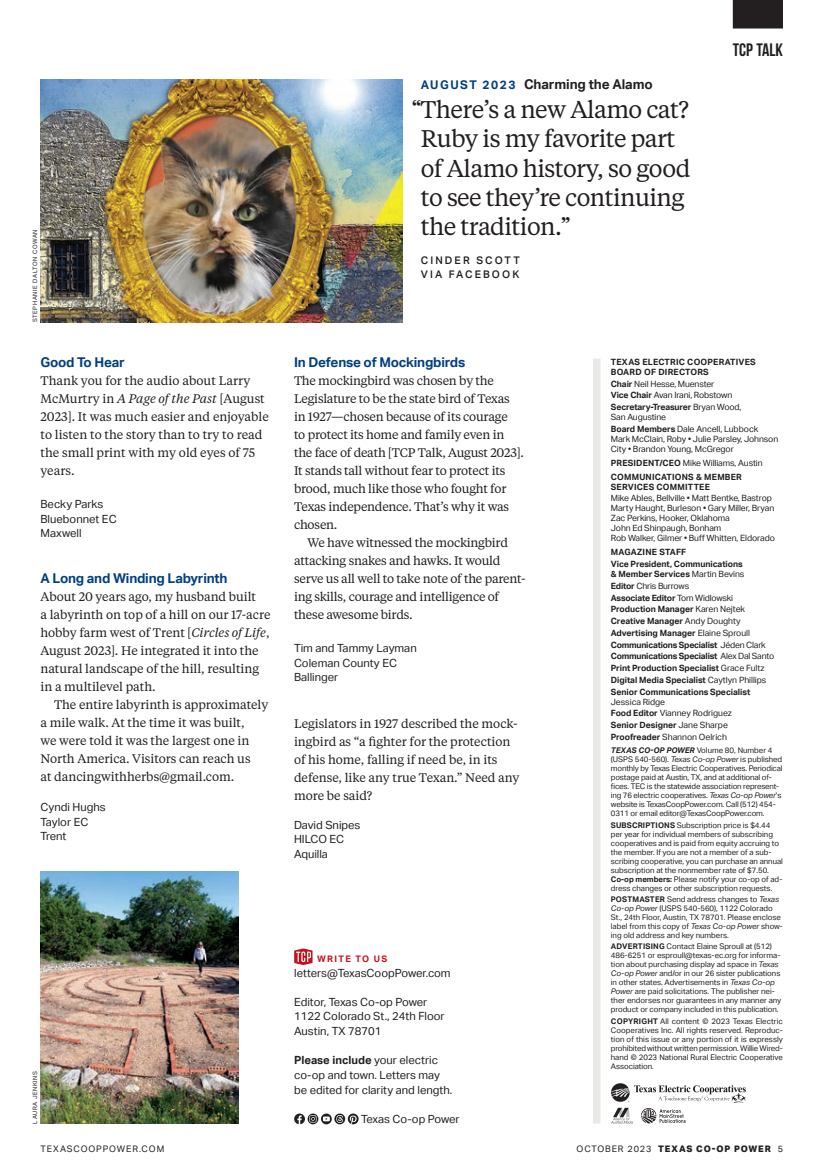
<style>
.page{position:relative;width:837px;height:1175px;background:#fff}
.page>*{position:absolute;margin:0;border:0;box-sizing:border-box;transform-origin:0 0}
.t1{font:24px/29.2px "Tiempos Text";letter-spacing:-.025em;color:#231f20}
.t2{font:700 18px "Bebas Neue";color:#231f20}
.t3{font:700 13.5px "Aktiv Grotesk";letter-spacing:-.015em;color:#014081}
.t4{font:700 13.5px "Aktiv Grotesk";letter-spacing:-.01em;color:#231f20}
.t5{font:12.3px/18px "Tiempos Text";letter-spacing:-.005em;color:#231f20}
.t6{font:11.25px/14.7px "Aktiv Grotesk";color:#231f20}
.t7{font:500 10.5px/14.2px "Aktiv Grotesk";letter-spacing:.2em;color:#231f20}
.t8{font:800 9px "Aktiv Grotesk";letter-spacing:.1em;color:#231f20}
.t9{font:9px "Aktiv Grotesk";letter-spacing:.1em;color:#231f20}
.t10{font:700 9px "Aktiv Grotesk";letter-spacing:.15em;color:#c4121a}
.t11{font:8.7px/11.7px "Aktiv Grotesk";letter-spacing:-.01em;color:#231f20}
.t12{font:700 8.7px/11.7px "Aktiv Grotesk";letter-spacing:-.005em;color:#231f20}
.t13{font:700 8.7px/10.2px "Aktiv Grotesk";letter-spacing:.025em;color:#231f20}
.t14{font:7.8px/9px "Aktiv Grotesk";letter-spacing:-.005em;color:#231f20}
.t15{font:6px "Aktiv Grotesk";letter-spacing:.1em;color:#231f20}
.s1{font-style:italic}
.s2{font-size:12px;color:#014081}
.s3{font-family:"Tiempos Headline"}
.s4{font-weight:700}
.s5{font-weight:400}
.s6{font-weight:700;font-style:italic}
</style>
<div class="page">
<div style="left:733px;top:0;width:50px;height:28px;background:#231f20"></div>
<img style="left:41px;top:79px;width:361px;height:243px">
<svg style="left:611px;top:1083px;width:135px;height:40px"></svg>
<img style="left:40px;top:871px;width:198px;height:252px">
<div style="left:593px;top:358px;width:8px;height:765px;background:#e9e9e7"></div>
<svg style="left:294px;top:948px;width:19px;height:17px"></svg>
<svg style="left:294px;top:1113px;width:65px;height:11px"></svg>
<p class="t15" style="left:31px;top:322px;width:94px;rotate:-90deg">STEPHANIE DALTON COWAN</p>
<h3 class="t3" style="left:40px;top:353px;width:86px">Good To Hear</h3>
<h3 class="t5" style="left:40px;top:373px;width:230px">Thank you for the audio about Larry<br>McMurtry in <span class="s1">A Page of the Past</span> [August<br>2023]. It was much easier and enjoyable to listen to the story than to try to read the small print with my old eyes of 75 years.</h3>
<h3 class="t6" style="left:40px;top:496px;width:78px">Becky Parks<br>Bluebonnet EC<br>Maxwell</h3>
<h3 class="t3" style="left:40px;top:569px;width:189px">A Long and Winding Labyrinth</h3>
<h3 class="t5" style="left:40px;top:589px;width:231px">About 20 years ago, my husband built<br>a labyrinth on top of a hill on our 17-acre hobby farm west of Trent [<span class="s1">Circles of Life</span>, August 2023]. He integrated it into the natural landscape of the hill, resulting in a multilevel path.</h3>
<h3 class="t5" style="left:40px;top:697px;width:229px;text-indent:14px">The entire labyrinth is approximately a mile walk. At the time it was built,<br>we were told it was the largest one in North America. Visitors can reach us<br>at dancingwithherbs@gmail.com.</h3>
<h3 class="t6" style="left:41px;top:799px;width:67px">Cyndi Hughs<br>Taylor EC<br>Trent</h3>
<p class="t15" style="left:31px;top:1123px;width:54px;rotate:-90deg">LAURA JENKINS</p>
<h3 class="t4" style="left:421px;top:75px;width:233px"><span class="s2">AUGUST 2023</span> Charming the Alamo</h3>
<h1 class="t1" style="left:421px;top:97px;width:271px;text-indent:-9px"><span class="s3">“</span>There’s a new Alamo cat?<br>Ruby is my favorite part of Alamo history, so good to see they’re continuing the tradition.<span class="s3">”</span></h1>
<h3 class="t7" style="left:421px;top:252px;width:100px">CINDER SCOTT<br>VIA FACEBOOK</h3>
<h2 class="t2" style="left:733px;top:39px;width:52px">TCP Talk</h2>
<h3 class="t3" style="left:294px;top:353px;width:173px">In Defense of Mockingbirds</h3>
<p class="t5" style="left:294px;top:373px;width:231px">The mockingbird was chosen by the Legislature to be the state bird of Texas in 1927—chosen because of its courage<br>to protect its home and family even in the face of death [TCP Talk, August 2023].<br>It stands tall without fear to protect its brood, much like those who fought for Texas independence. That’s why it was chosen.</p>
<h3 class="t5" style="left:294px;top:535px;width:233px;text-indent:14px">We have witnessed the mockingbird attacking snakes and hawks. It would serve us all well to take note of the parent&shy;ing skills, courage and intelligence of these awesome birds.</h3>
<h3 class="t6" style="left:294px;top:640px;width:124px">Tim and Tammy Layman<br>Coleman County EC<br>Ballinger</h3>
<h3 class="t5" style="left:294px;top:715px;width:227px">Legislators in 1927 described the mock&shy;ingbird as “a fighter for the protection of his home, falling if need be, in its defense, like any true Texan.” Need any more be said?</h3>
<h3 class="t6" style="left:294px;top:817px;width:68px">David Snipes<br>HILCO EC<br>Aquilla</h3>
<p class="t10" style="left:317px;top:952px;width:72px">WRITE TO US</p>
<h3 class="t6" style="left:294px;top:964px;width:158px">letters@TexasCoopPower.com</h3>
<h3 class="t6" style="left:294px;top:994px;width:152px">Editor, Texas Co-op Power<br>1122 Colorado St., 24th Floor<br>Austin, TX 78701</h3>
<h3 class="t6" style="left:294px;top:1052px;width:160px"><span class="s4">Please include</span> your electric co-op and town. Letters may be edited for clarity and length.</h3>
<h3 class="t6" style="left:361px;top:1111px;width:100px">Texas Co-op Power</h3>
<p class="t13" style="left:611px;top:356px;width:147px">TEXAS ELECTRIC COOPERATIVES<br>BOARD OF DIRECTORS</p>
<p class="t11" style="left:611px;top:377px;width:132px"><span class="s4">Chair</span> Neil Hesse, Muenster<br><span class="s4">Vice Chair</span> Avan Irani, Robstown<br><span class="s4">Secretary-Treasurer</span> Bryan Wood,</p>
<p class="t11" style="left:611px;top:411px;width:149px">San Augustine<br><span class="s4">Board Members</span> Dale Ancell, Lubbock</p>
<p class="t11" style="left:611px;top:433px;width:169px;line-height:10.2px">Mark McClain, Roby • Julie Parsley, Johnson<br>City • Brandon Young, McGregor</p>
<p class="t13" style="left:611px;top:456px;width:153px;line-height:14px">PRESIDENT/CEO <span class="s5">Mike Williams, Austin<br></span>COMMUNICATIONS &amp; MEMBER</p>
<p class="t13" style="left:611px;top:482px;width:101px">SERVICES COMMITTEE</p>
<p class="t11" style="left:611px;top:492px;width:166px;line-height:10.2px">Mike Ables, Bellville • Matt Bentke, Bastrop Marty Haught, Burleson • Gary Miller, Bryan Zac Perkins, Hooker, Oklahoma<br>John Ed Shinpaugh, Bonham<br>Rob Walker, Gilmer • Buff Whitten, Eldorado</p>
<p class="t12" style="left:611px;top:546px;width:133px">MAGAZINE STAFF<br>Vice President, Communications</p>
<p class="t12" style="left:611px;top:567px;width:165px">&amp; Member Services <span class="s5">Martin Bevins<br></span>Editor <span class="s5">Chris Burrows<br></span>Associate Editor <span class="s5">Tom Widlowski </span>Production Manager <span class="s5">Karen Nejtek </span>Creative Manager <span class="s5">Andy Doughty </span>Advertising Manager <span class="s5">Elaine Sproull </span>Communications Specialist <span class="s5">Jéden Clark </span>Communications Specialist <span class="s5">Alex Dal Santo </span>Print Production Specialist <span class="s5">Grace Fultz </span>Digital Media Specialist <span class="s5">Caytlyn Phillips </span>Senior Communications Specialist</p>
<p class="t11" style="left:611px;top:695px;width:122px">Jessica Ridge<br><span class="s4">Food Editor</span> Vianney Rodriguez<br><span class="s4">Senior Designer</span> Jane Sharpe<br><span class="s4">Proofreader</span> Shannon Oelrich</p>
<p class="t14" style="left:611px;top:745px;width:173px"><span class="s6">TEXAS CO-OP POWER</span> Volume 80, Number 4 (USPS 540-560). <span class="s1">Texas Co-op Power</span> is published monthly by Texas Electric Cooperatives. Periodical postage paid at Austin, TX, and at additional of&shy;fices. TEC is the statewide association represent&shy;ing 76 electric cooperatives. <span class="s1">Texas Co-op Power</span>’s website is TexasCoopPower.com. Call (512) 454- 0311 or email editor@TexasCoopPower.com.</p>
<p class="t14" style="left:611px;top:820px;width:174px"><span class="s4">SUBSCRIPTIONS</span> Subscription price is $4.44 per year for individual members of subscribing cooperatives and is paid from equity accruing to the member. If you are not a member of a sub - scribing cooperative, you can purchase an annual subscription at the nonmember rate of $7.50.<br><span class="s4">Co-op members:</span> Please notify your co-op of ad&shy;dress changes or other subscription requests.</p>
<p class="t14" style="left:611px;top:894px;width:174px"><span class="s4">POSTMASTER</span> Send address changes to <span class="s1">Texas Co-op Power</span> (USPS 540-560), 1122 Colorado St., 24th Floor, Austin, TX 78701. Please enclose label from this copy of <span class="s1">Texas Co-op Power</span> show&shy;ing old address and key numbers.</p>
<p class="t14" style="left:611px;top:941px;width:172px"><span class="s4">ADVERTISING</span> Contact Elaine Sproull at (512)<br>486-6251 or esproull@texas-ec.org for informa&shy;tion about purchasing display ad space in <span class="s1">Texas Co-op Power</span> and/or in our 26 sister publications in other states. Advertisements in <span class="s1">Texas Co-op Power</span> are paid solicitations. The publisher nei&shy;ther endorses nor guarantees in any manner any product or company included in this publication.</p>
<p class="t14" style="left:611px;top:1016px;width:174px;text-align:justify"><span class="s4">COPYRIGHT</span> All content © 2023 Texas Electric Coop eratives Inc. All rights reserved. Reproduc&shy;tion of this issue or any portion of it is expressly prohibited without written permission. Willie Wired&shy;hand © 2023 National Rural Electric Cooperative Association.</p>
<p class="t9" style="left:40px;top:1142px;width:125px">TEXASCOOPPOWER.COM</p>
<p class="t8" style="left:577px;top:1142px;width:208px"><span class="s5">OCTOBER 2023</span> TEXAS CO-OP POWER <span class="s5">5</span></p>
</div>
